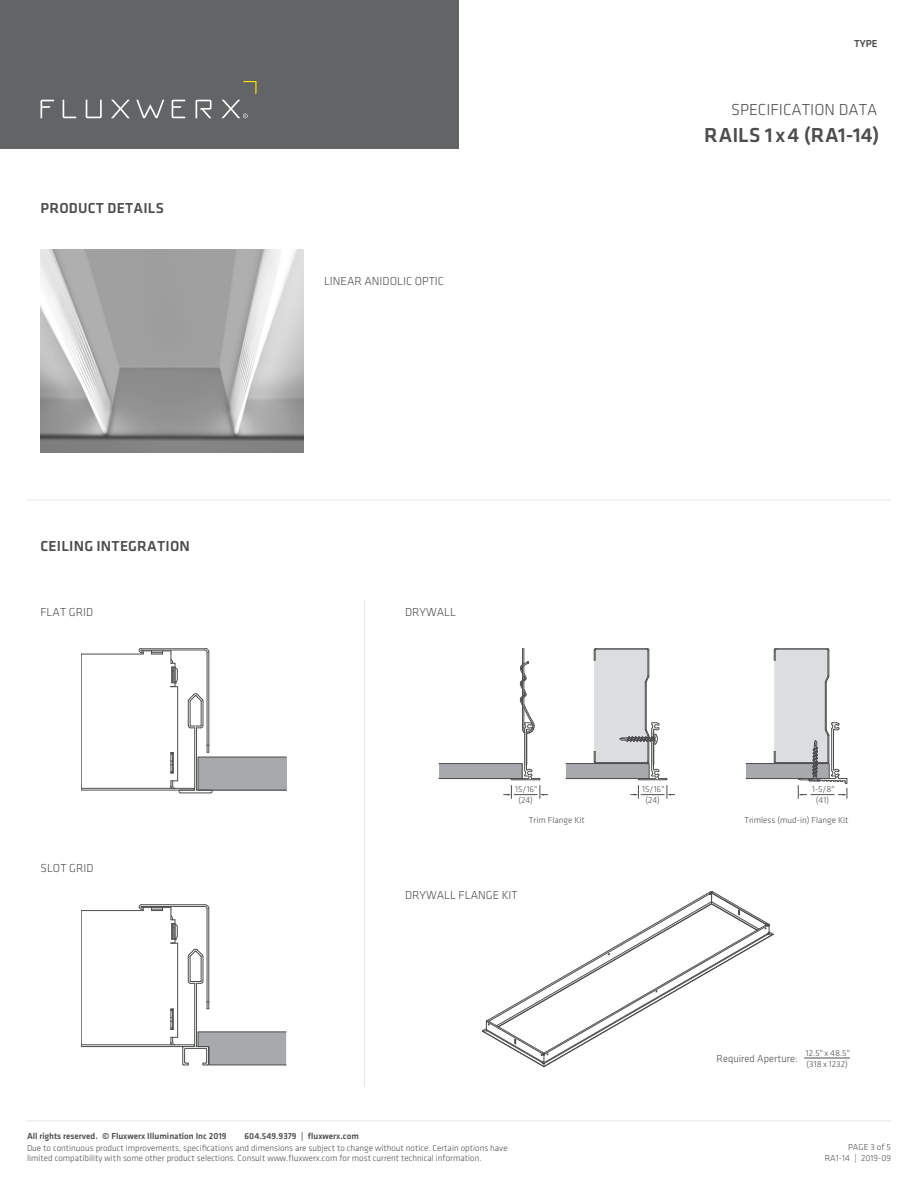
<style>
.page{position:relative;width:918px;height:1188px;background:#fff}
.page>*{position:absolute;margin:0;border:0;box-sizing:border-box;transform-origin:0 0}
.t1{font:500 21px "Klavika";letter-spacing:.015em;color:#4d4d4f}
.t2{font:300 16.5px "Klavika";color:#4d4d4f}
.t3{font:500 15px "Klavika";letter-spacing:.015em;color:#4d4d4f}
.t4{font:300 12px "Klavika";color:#4d4d4f}
.t5{font:300 10.5px "Klavika";color:#4d4d4f}
.t6{font:500 10.5px "Klavika";color:#4d4d4f}
.t7{font:300 9px/10.8px "Klavika";color:#4d4d4f;text-align:center}
.t8{font:500 9px "Klavika";color:#4d4d4f}
</style>
<div class="page">
<hr style="left:27px;top:1120px;width:864px;height:1px;background:#e6e7e8">
<div style="left:0;top:0;width:459px;height:148px;background:#636466"></div>
<svg style="left:41px;top:81px;width:215px;height:38px"></svg>
<hr style="left:364px;top:601px;width:1px;height:486px;background:#e6e7e8">
<hr style="left:27px;top:500px;width:864px;height:1px;background:#e6e7e8">
<img style="left:41px;top:250px;width:263px;height:202px">
<div style="left:198px;top:757px;width:88px;height:33px;background:#a7a9ac"></div>
<div style="left:198px;top:757px;width:88px;height:33px;border:1px solid #4d4d4f"></div>
<hr style="left:194px;top:728px;width:1px;height:62px;background:#4d4d4f">
<hr style="left:196px;top:728px;width:1px;height:62px;background:#4d4d4f">
<hr style="left:181px;top:793px;width:30px;height:1px;background:#4d4d4f">
<svg style="left:188px;top:693px;width:16px;height:36px"></svg>
<svg style="left:204px;top:648px;width:5px;height:5px"></svg>
<hr style="left:141px;top:650px;width:64px;height:1px;background:#4d4d4f">
<hr style="left:141px;top:648px;width:64px;height:1px;background:#4d4d4f">
<hr style="left:207px;top:652px;width:1px;height:93px;background:#4d4d4f">
<hr style="left:209px;top:652px;width:1px;height:93px;background:#4d4d4f">
<svg style="left:207px;top:745px;width:3px;height:8px"></svg>
<hr style="left:81px;top:654px;width:1px;height:132px;background:#4d4d4f">
<hr style="left:177px;top:687px;width:1px;height:94px;background:#4d4d4f">
<hr style="left:81px;top:654px;width:62px;height:1px;background:#4d4d4f">
<svg style="left:171px;top:752px;width:3px;height:22px"></svg>
<hr style="left:81px;top:788px;width:113px;height:1px;background:#4d4d4f">
<hr style="left:81px;top:790px;width:113px;height:1px;background:#4d4d4f">
<svg style="left:170px;top:781px;width:43px;height:12px"></svg>
<svg style="left:139px;top:648px;width:39px;height:39px"></svg>
<hr style="left:196px;top:983px;width:1px;height:64px;background:#4d4d4f">
<hr style="left:194px;top:983px;width:1px;height:64px;background:#4d4d4f">
<svg style="left:188px;top:949px;width:16px;height:35px"></svg>
<hr style="left:141px;top:906px;width:64px;height:1px;background:#4d4d4f">
<hr style="left:141px;top:904px;width:64px;height:1px;background:#4d4d4f">
<svg style="left:204px;top:904px;width:5px;height:5px"></svg>
<hr style="left:207px;top:909px;width:1px;height:93px;background:#4d4d4f">
<hr style="left:209px;top:909px;width:1px;height:93px;background:#4d4d4f">
<hr style="left:81px;top:911px;width:1px;height:132px;background:#4d4d4f">
<hr style="left:81px;top:910px;width:62px;height:1px;background:#4d4d4f">
<hr style="left:177px;top:943px;width:1px;height:94px;background:#4d4d4f">
<hr style="left:81px;top:1045px;width:113px;height:1px;background:#4d4d4f">
<hr style="left:81px;top:1046px;width:113px;height:1px;background:#4d4d4f">
<svg style="left:170px;top:1002px;width:116px;height:64px"></svg>
<svg style="left:139px;top:904px;width:39px;height:40px"></svg>
<hr style="left:804px;top:1058px;width:46px;height:1px;background:#4d4d4f">
<svg style="left:482px;top:891px;width:292px;height:176px"></svg>
<div style="left:746px;top:763px;width:83px;height:16px;background:#a7a9ac;border:1px solid #4d4d4f"></div>
<svg style="left:774px;top:648px;width:74px;height:151px"></svg>
<div style="left:566px;top:763px;width:83px;height:16px;background:#a7a9ac;border:1px solid #4d4d4f"></div>
<svg style="left:594px;top:648px;width:81px;height:151px"></svg>
<div style="left:439px;top:764px;width:83px;height:15px;background:#a7a9ac"></div>
<div style="left:439px;top:763px;width:83px;height:16px;border:1px solid #4d4d4f"></div>
<svg style="left:503px;top:648px;width:45px;height:151px"></svg>
<h3 class="t3" style="left:41px;top:200px;width:125px">PRODUCT DETAILS</h3>
<h3 class="t4" style="left:324px;top:275px;width:122px">LINEAR ANIDOLIC OPTIC</h3>
<p class="t6" style="left:854px;top:38px;width:25px">TYPE</p>
<h2 class="t2" style="left:731px;top:101px;width:148px">SPECIFICATION DATA</h2>
<h1 class="t1" style="left:704px;top:124px;width:177px">RAILS 1 x4 (RA1-14)</h1>
<h3 class="t3" style="left:41px;top:538px;width:151px">CEILING INTEGRATION</h3>
<h3 class="t4" style="left:40px;top:606px;width:54px">FLAT GRID</h3>
<h3 class="t4" style="left:405px;top:606px;width:53px">DRYWALL</h3>
<h3 class="t4" style="left:40px;top:862px;width:55px">SLOT GRID</h3>
<p class="t7" style="left:515px;top:784px;width:24px">15/16" (24)</p>
<p class="t7" style="left:529px;top:815px;width:58px">Trim Flange Kit</p>
<h3 class="t4" style="left:405px;top:889px;width:114px">DRYWALL FLANGE KIT</h3>
<p class="t7" style="left:642px;top:784px;width:24px">15/16" (24)</p>
<p class="t7" style="left:812px;top:784px;width:24px">1-5/8" (41)</p>
<p class="t7" style="left:744px;top:815px;width:106px">Trimless (mud-in) Flange Kit</p>
<p class="t8" style="left:27px;top:1131px;width:201px">All rights reserved. © Fluxwerx Illumination Inc 2019</p>
<p class="t8" style="left:245px;top:1131px;width:116px">604.549.9379 | fluxwerx.com</p>
<p class="t7" style="left:27px;top:1143px;width:482px;line-height:9.9px;text-align:left">Due to continuous product improvements, specifications and dimensions are subject to change without notice. Certain options have limited compatibility with some other product selections. Consult www.fluxwerx.com for most current technical information.</p>
<p class="t5" style="left:717px;top:1053px;width:83px">Required Aperture:</p>
<p class="t7" style="left:806px;top:1047px;width:46px;text-align:left">12.5" x 48.5" (318 x 1232)</p>
<p class="t7" style="left:825px;top:1142px;width:68px;text-align:right">PAGE 3 of 5<br>RA1-14 | 2019-09</p>
</div>
